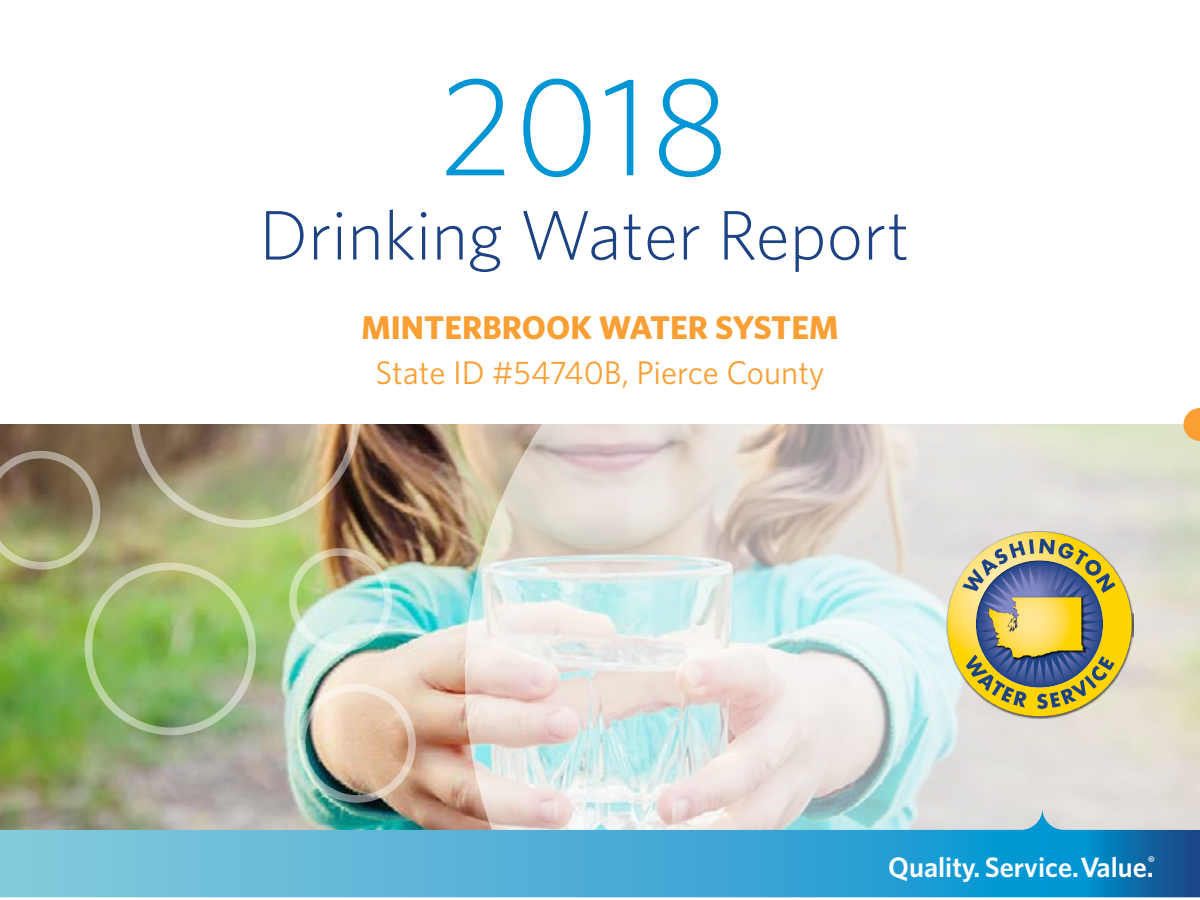
<style>
.page{position:relative;width:1200px;height:900px;background:#fff}
.page>*{position:absolute;margin:0;border:0;box-sizing:border-box;transform-origin:0 0}
.t1{font:300 140.4px "Whitney";color:#0095d4}
.t2{font:300 70.2px "Whitney";color:#1d4384}
.t3{font:700 33px "Whitney";color:#f99f34}
.t4{font:32.7px "Whitney";color:#f99f34}
.t5{font:600 28.2px "Whitney";color:#fff}
</style>
<div class="page">
<img style="left:0;top:424px;width:465px;height:384px">
<svg style="left:465px;top:421px;width:735px;height:477px;background:#ddded9"></svg>
<img style="left:946px;top:531px;width:188px;height:187px">
<svg style="left:947px;top:532px;width:185px;height:184px;background:#b7ad73"></svg>
<svg style="left:0;top:808px;width:1200px;height:89px;background:#62afcc"></svg>
<svg style="left:1184px;top:408px;width:16px;height:33px"></svg>
<h1 class="t1" style="left:439px;top:33px;width:293px">2018</h1>
<h2 class="t2" style="left:259px;top:188px;width:652px">Drinking Water Report</h2>
<p class="t3" style="left:362px;top:305px;width:309px">MINTERBROOK WATER</p>
<p class="t3" style="left:715px;top:305px;width:125px">SYSTE M</p>
<p class="t4" style="left:375px;top:351px;width:451px">State ID #54740B, Pierce County</p>
<p class="t5" style="left:888px;top:849px;width:268px">Quality. Service. Value.<sup>®</sup></p>
</div>
